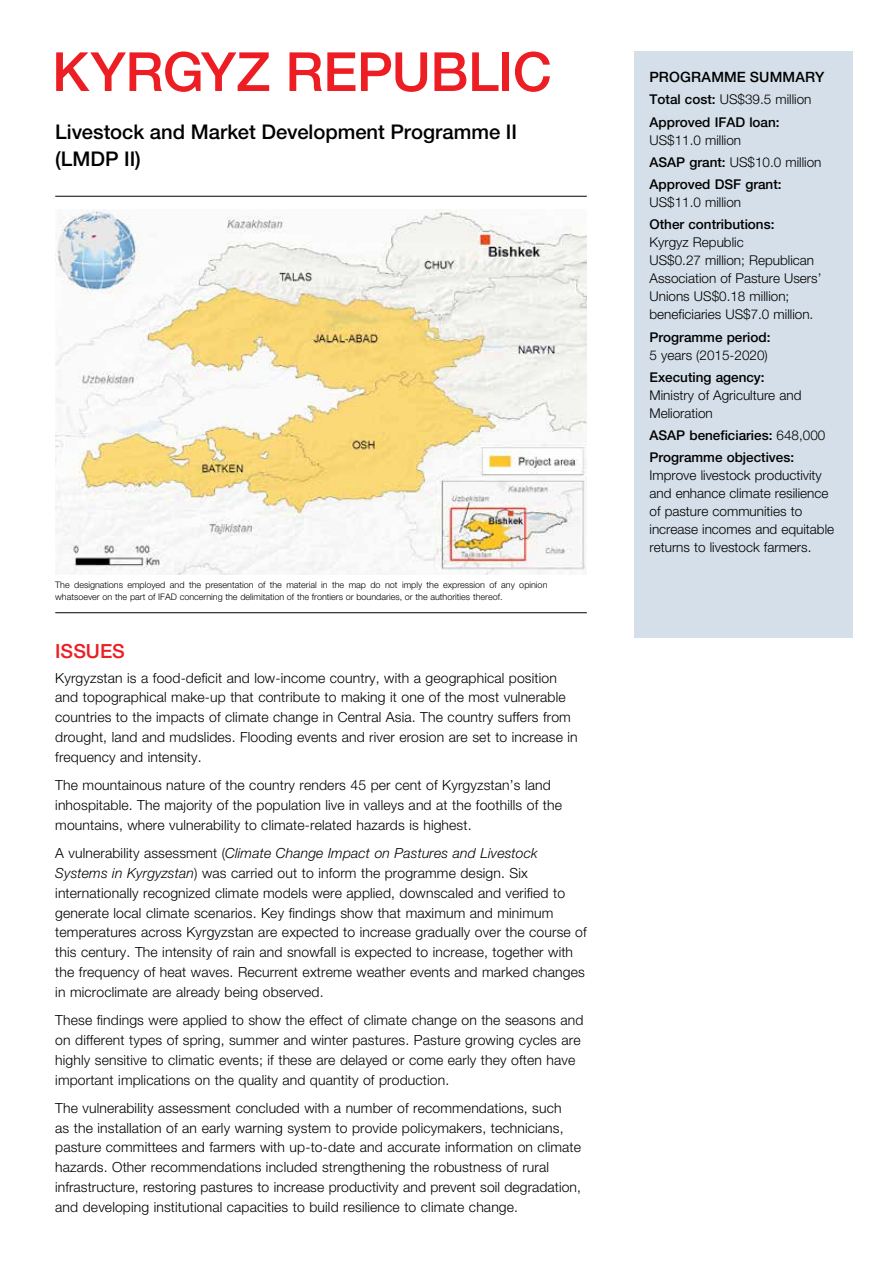
<style>
.page{position:relative;width:893px;height:1263px;background:#fff}
.page>*{position:absolute;margin:0;border:0;box-sizing:border-box;transform-origin:0 0}
.t1{font:500 54px "Helvetica Neue";letter-spacing:-.01em;color:#ed1d24}
.t2{font:500 20.25px/27px "Helvetica Neue";color:#000}
.t3{font:500 19.5px "Helvetica Neue";color:#ed1d24}
.t4{font:500 14.25px "Helvetica Neue";letter-spacing:.01em;color:#000}
.t5{font:300 13.95px/19.8px "Helvetica Neue";letter-spacing:.01em;color:#000}
.t6{font:300 13.5px/18px "Helvetica Neue";color:#000}
.t7{font:500 13.5px/22.2px "Helvetica Neue";color:#000}
.t8{font:300 9px/11.2px "Helvetica Neue";color:#000}
.s1{font-style:italic}
.s2{font-weight:300}
.s3{font-weight:500}
</style>
<div class="page">
<div style="left:634px;top:51px;width:219px;height:586px;background:#d4dfe9"></div>
<hr style="left:55px;top:196px;width:532px;height:1px;background:#000">
<img style="left:55px;top:209px;width:532px;height:366px">
<hr style="left:55px;top:612px;width:532px;height:1px;background:#000">
<h1 class="t1" style="left:52px;top:40px;width:501px">KYRGYZ REPUBLIC</h1>
<h2 class="t2" style="left:55px;top:118px;width:463px">Livestock and Market Development Programme II (LMDP II)</h2>
<p class="t8" style="left:55px;top:579px;width:494px">The designations employed and the presentation of the material in the map do not imply the expression of any opinion whatsoever on the part of IFAD concerning the delimitation of the frontiers or boundaries, or the authorities thereof.</p>
<h3 class="t3" style="left:55px;top:639px;width:71px">ISSUES</h3>
<p class="t5" style="left:55px;top:667px;width:524px">Kyrgyzstan is a food-deficit and low-income country, with a geographical position and topographical make-up that contribute to making it one of the most vulnerable countries to the impacts of climate change in Central Asia. The country suffers from drought, land and mudslides. Flooding events and river erosion are set to increase in frequency and intensity.</p>
<p class="t5" style="left:55px;top:775px;width:508px">The mountainous nature of the country renders 45 per cent of Kyrgyzstan’s land inhospitable. The majority of the population live in valleys and at the foothills of the mountains, where vulnerability to climate-related hazards is highest.</p>
<p class="t5" style="left:55px;top:843px;width:533px">A vulnerability assessment (<span class="s1">Climate Change Impact on Pastures and Livestock Systems in Kyrgyzstan</span>) was carried out to inform the programme design. Six internationally recognized climate models were applied, downscaled and verified to generate local climate scenarios. Key findings show that maximum and minimum temperatures across Kyrgyzstan are expected to increase gradually over the course of this century. The intensity of rain and snowfall is expected to increase, together with the frequency of heat waves. Recurrent extreme weather events and marked changes in microclimate are already being observed.</p>
<p class="t5" style="left:55px;top:1010px;width:530px">These findings were applied to show the effect of climate change on the seasons and on different types of spring, summer and winter pastures. Pasture growing cycles are highly sensitive to climatic events; if these are delayed or come early they often have important implications on the quality and quantity of production.</p>
<p class="t5" style="left:55px;top:1098px;width:527px">The vulnerability assessment concluded with a number of recommendations, such<br>as the installation of an early warning system to provide policymakers, technicians, pasture committees and farmers with up-to-date and accurate information on climate hazards. Other recommendations included strengthening the robustness of rural infrastructure, restoring pastures to increase productivity and prevent soil degradation, and developing institutional capacities to build resilience to climate change.</p>
<p class="t4" style="left:649px;top:69px;width:43px">PROgramme</p>
<p class="t4" style="left:750px;top:69px;width:76px">SUMMARY</p>
<p class="t7" style="left:649px;top:88px;width:163px">Total cost: <span class="s2">US$39.5 million<br></span>Approved IFAD loan:</p>
<p class="t6" style="left:649px;top:128px;width:173px;line-height:22.2px">US$11.0 million<br><span class="s3">ASAP grant:</span> US$10.0 million<br><span class="s3">Approved DSF grant:</span></p>
<p class="t6" style="left:649px;top:193px;width:93px">US$11.0 million</p>
<p class="t7" style="left:649px;top:213px;width:126px">Other contributions:</p>
<p class="t6" style="left:649px;top:233px;width:173px">Kyrgyz Republic<br>US$0.27 million; Republican<br>Association of Pasture Users’<br>Unions US$0.18 million; beneficiaries US$7.0 million.</p>
<p class="t7" style="left:649px;top:326px;width:122px">Programme period:</p>
<p class="t6" style="left:649px;top:346px;width:120px">5 years (2015-2020)</p>
<p class="t7" style="left:649px;top:366px;width:117px">Executing agency:</p>
<p class="t6" style="left:649px;top:386px;width:153px">Ministry of Agriculture and<br>Melioration</p>
<p class="t7" style="left:649px;top:424px;width:177px">ASAP beneficiaries: <span class="s2">648,000<br></span>Programme objectives:</p>
<p class="t6" style="left:649px;top:466px;width:186px">Improve livestock productivity and enhance climate resilience of pasture communities to increase incomes and equitable returns to livestock farmers.</p>
</div>
